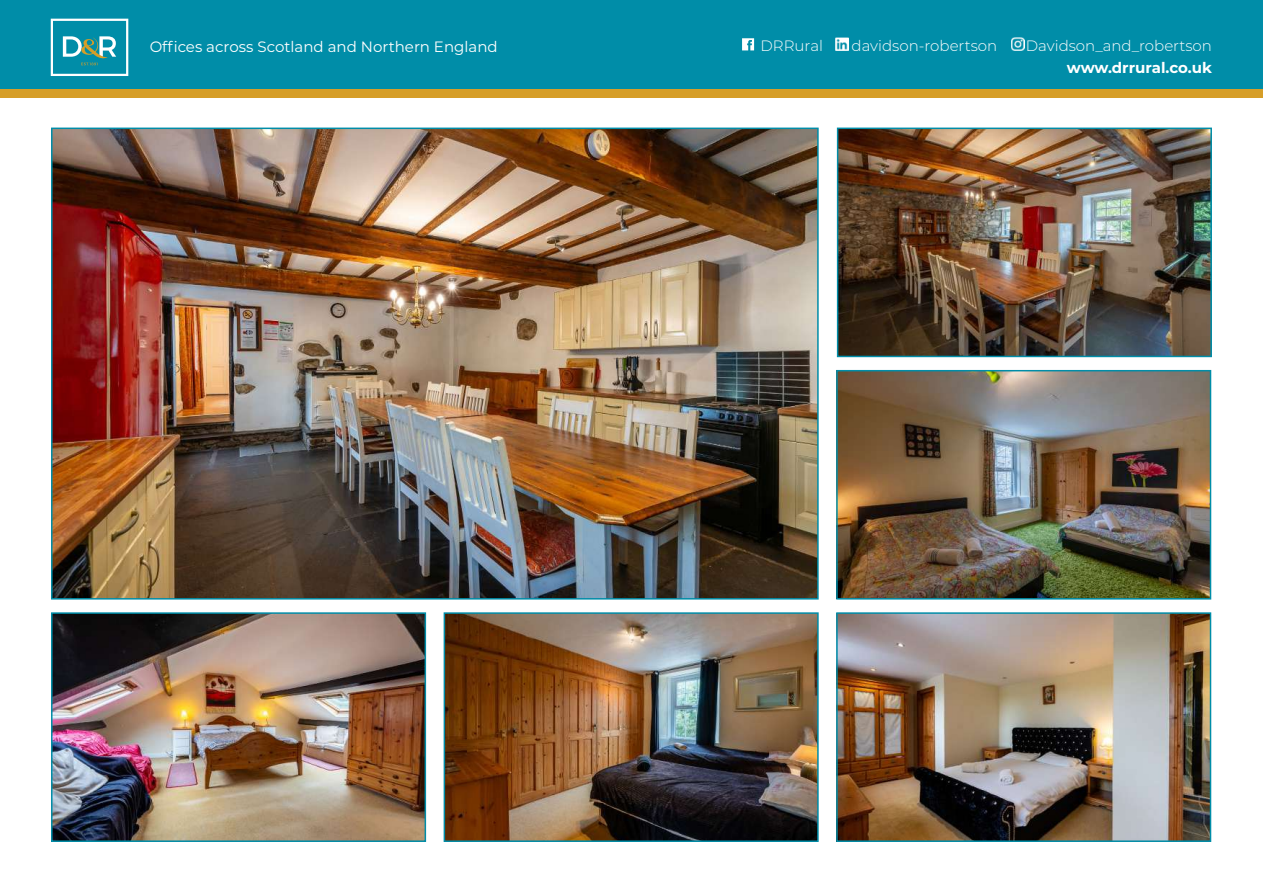
<style>
.page{position:relative;width:1263px;height:893px;background:#fff}
.page>*{position:absolute;margin:0;border:0;box-sizing:border-box;transform-origin:0 0}
.t1{font:300 15px "Montserrat";color:#fff}
.t2{font:15px "Montserrat";color:#fff}
.t3{font:700 15px "Montserrat";color:#fff}
</style>
<div class="page">
<div style="left:0;top:0;width:1263px;height:89px;background:#008da8"></div>
<svg style="left:51px;top:19px;width:77px;height:57px"></svg>
<div style="left:0;top:89px;width:1263px;height:9px;background:#d69e28"></div>
<svg style="left:742px;top:38px;width:12px;height:12px"></svg>
<svg style="left:836px;top:38px;width:12px;height:13px"></svg>
<svg style="left:1012px;top:38px;width:12px;height:13px"></svg>
<img style="left:840px;top:131px;width:369px;height:223px">
<div style="left:837px;top:128px;width:375px;height:229px;border:2px solid #008da8"></div>
<img style="left:54px;top:131px;width:762px;height:466px">
<div style="left:51px;top:128px;width:768px;height:472px;border:2px solid #008da8"></div>
<img style="left:839px;top:373px;width:369px;height:224px">
<div style="left:836px;top:370px;width:375px;height:230px;border:2px solid #008da8"></div>
<img style="left:447px;top:615px;width:369px;height:224px">
<div style="left:444px;top:612px;width:375px;height:230px;border:2px solid #008da8"></div>
<img style="left:839px;top:615px;width:369px;height:224px">
<div style="left:836px;top:612px;width:375px;height:230px;border:2px solid #008da8"></div>
<img style="left:54px;top:615px;width:369px;height:224px">
<div style="left:51px;top:612px;width:375px;height:230px;border:2px solid #008da8"></div>
<p class="t2" style="left:150px;top:36px;width:350px">Offices across Scotland and Northern England</p>
<p class="t1" style="left:760px;top:35px;width:64px">DRRural</p>
<p class="t1" style="left:851px;top:35px;width:147px">davidson-robertson</p>
<p class="t1" style="left:1026px;top:35px;width:188px">Davidson_and_robertson</p>
<p class="t3" style="left:1067px;top:57px;width:147px">www.drrural.co.uk</p>
</div>
